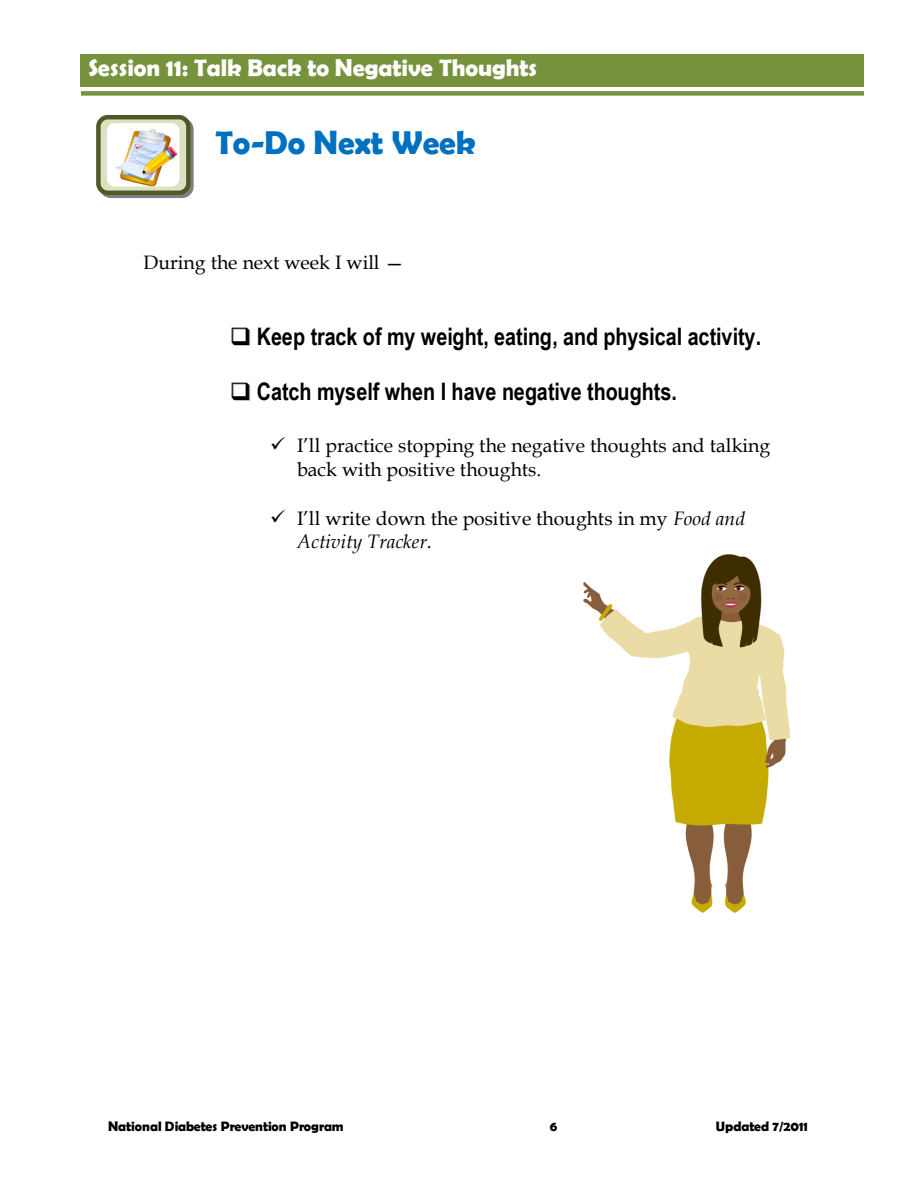
<style>
.page{position:relative;width:918px;height:1188px;background:#fff}
.page>*{position:absolute;margin:0;border:0;box-sizing:border-box;transform-origin:0 0}
.t1{font:700 33.15px "Berlin Sans FB Demi";color:#0070c0}
.t2{font:700 24.15px "Arial Narrow";letter-spacing:-.005em;color:#000}
.t3{font:700 24.15px "Berlin Sans FB Demi";letter-spacing:-.005em;color:#fff}
.t4{font:19.5px/24.5px "Book Antiqua";color:#000}
.t5{font:700 13.65px "Berlin Sans FB Demi";letter-spacing:-.005em;color:#000}
.s1{color:#c0c0c0}
.s2{font-style:italic}
</style>
<div class="page">
<div style="left:80px;top:81px;width:784px;height:5px;background:#76923c"></div>
<div style="left:81px;top:91px;width:783px;height:5px;background:#76923c"></div>
<div style="left:80px;top:54px;width:9px;height:27px;background:#76923c"></div>
<div style="left:856px;top:54px;width:8px;height:27px;background:#76923c"></div>
<div style="left:89px;top:54px;width:767px;height:27px;background:#76923c"></div>
<div style="left:99px;top:118px;width:95px;height:80px;border:4px solid #808080;border-radius:9px"></div>
<div style="left:98px;top:117px;width:90px;height:76px;background:#dce1c1;border-radius:9px"></div>
<div style="left:96px;top:115px;width:95px;height:80px;border:4px solid #4f5928;border-radius:9px"></div>
<div style="left:107px;top:123px;width:72px;height:64px;background:#fff;border-radius:8px"></div>
<img style="left:111px;top:125px;width:68px;height:68px">
<img style="left:584px;top:554px;width:206px;height:358px">
<p class="t3" style="left:89px;top:54px;width:450px">Session 11: Talk Back to Negative Thoughts</p>
<p class="t1" style="left:215px;top:124px;width:262px">To-Do Next Week</p>
<p class="t4" style="left:143px;top:251px;width:263px">During the next week I will —</p>
<p class="t2" style="left:231px;top:322px;width:532px"><span class="s1">❑</span> Keep track of my weight, eating, and physical activity.</p>
<p class="t2" style="left:231px;top:377px;width:448px"><span class="s1">❑</span> Catch myself when I have negative thoughts.</p>
<p class="t4" style="left:297px;top:433px;width:475px;text-indent:-27px">✓ I’ll practice stopping the negative thoughts and talking back with positive thoughts.</p>
<p class="t4" style="left:297px;top:507px;width:449px;line-height:23.4px;text-indent:-27px">✓ I’ll write down the positive thoughts in my <span class="s2">Food and<br>Activity Tracker.</span></p>
<p class="t5" style="left:108px;top:1119px;width:237px">National Diabetes Prevention Program</p>
<p class="t5" style="left:550px;top:1119px;width:9px">6</p>
<p class="t5" style="left:716px;top:1119px;width:93px">Updated 7/2011</p>
</div>
